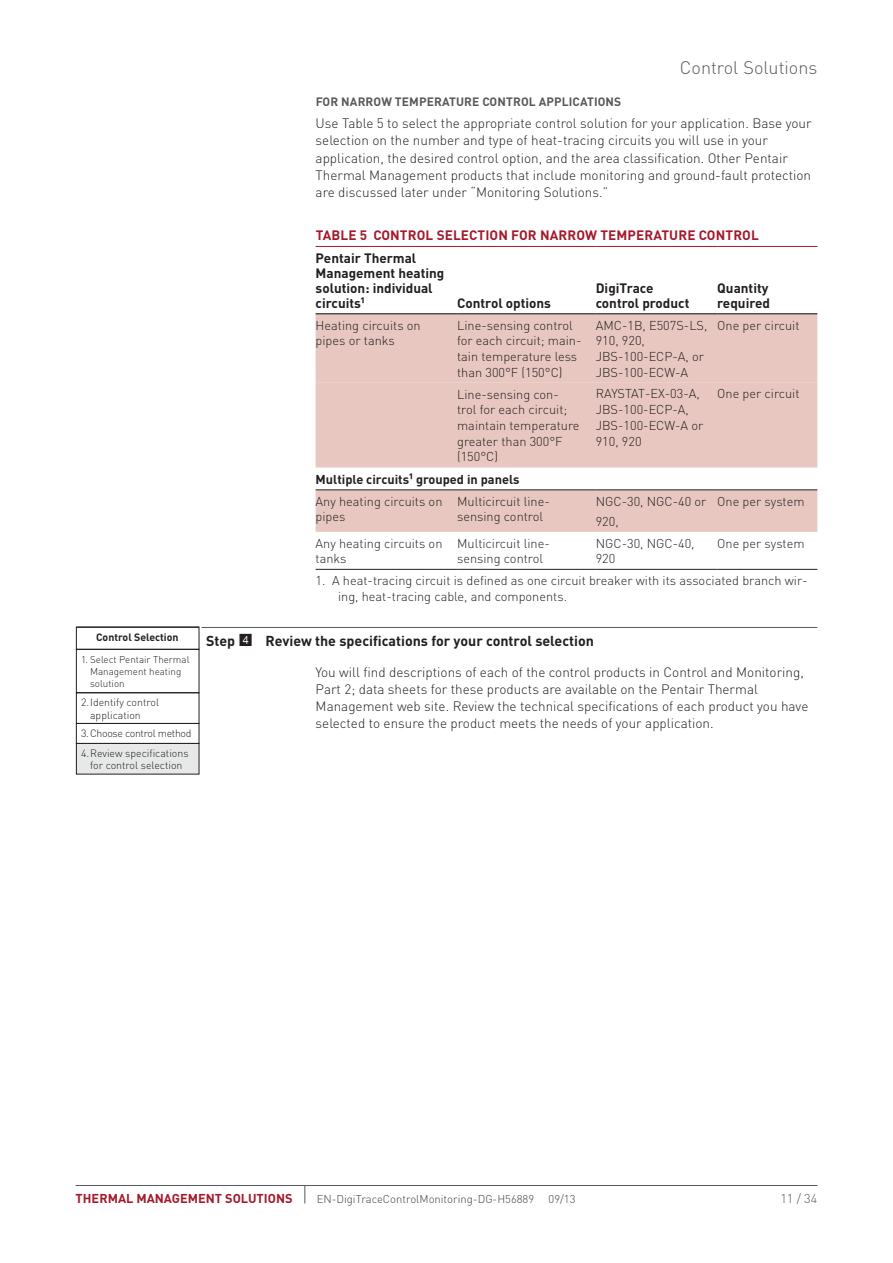
<style>
.page{position:relative;width:893px;height:1263px;background:#fff}
.page>*{position:absolute;margin:0;border:0;box-sizing:border-box;transform-origin:0 0}
.t1{font:300 18px "DIN Pro";color:#58595b}
.t2{font:700 14.25px "DIN Pro";color:#231f20}
.t3{font:300 13.5px/17.2px "DIN Pro";color:#231f20}
.t4{font:700 13.5px/15px "DIN Pro";color:#231f20}
.t5{font:700 13.5px "DIN Pro";letter-spacing:.01em;color:#a31a2d}
.t6{font:300 12.75px/15.8px "DIN Pro";color:#231f20}
.t7{font:700 12.75px/21.8px "DIN Pro";color:#231f20}
.t8{font:700 12.75px "DIN Pro";color:#a31a2d}
.t9{font:300 12.75px "DIN Pro";color:#58595b}
.t10{font:700 12px "DIN Pro";letter-spacing:.01em;color:#58595b}
.t11{font:300 11.25px "DIN Pro";color:#414142}
.t12{font:300 10.5px/12.6px "DIN Pro";color:#231f20}
.t13{font:300 10.5px "DIN Pro";letter-spacing:-.03em;color:#231f20}
.t14{font:700 10.5px "DIN Pro";color:#231f20}
.t15{font:300 9.75px/11.7px "DIN Pro";color:#231f20}
.s1{font-size:13.5px}
.s2{font-weight:300}
</style>
<div class="page">
<hr style="left:76px;top:1185px;width:741px;height:1px;background:#58595b">
<svg style="left:304px;top:1186px;width:1px;height:17px"></svg>
<hr style="left:202px;top:627px;width:615px;height:1px;background:#58595b">
<div style="left:316px;top:314px;width:501px;height:69px;background:#e8c7c0"></div>
<svg style="left:316px;top:383px;width:501px;height:149px;background:#eacec8"></svg>
<hr style="left:316px;top:246px;width:141px;height:1px;background:#a31a2d">
<hr style="left:316px;top:313px;width:141px;height:1px;background:#231f20">
<hr style="left:457px;top:246px;width:139px;height:1px;background:#a31a2d">
<hr style="left:596px;top:246px;width:121px;height:1px;background:#a31a2d">
<hr style="left:457px;top:313px;width:139px;height:1px;background:#231f20">
<hr style="left:596px;top:313px;width:121px;height:1px;background:#231f20">
<hr style="left:717px;top:246px;width:100px;height:1px;background:#a31a2d">
<hr style="left:717px;top:313px;width:100px;height:1px;background:#231f20">
<hr style="left:316px;top:569px;width:141px;height:1px;background:#231f20">
<hr style="left:457px;top:569px;width:139px;height:1px;background:#231f20">
<hr style="left:596px;top:569px;width:121px;height:1px;background:#231f20">
<hr style="left:717px;top:569px;width:100px;height:1px;background:#231f20">
<hr style="left:316px;top:490px;width:141px;height:1px;background:#231f20">
<hr style="left:457px;top:490px;width:139px;height:1px;background:#231f20">
<hr style="left:596px;top:490px;width:121px;height:1px;background:#231f20">
<hr style="left:717px;top:490px;width:100px;height:1px;background:#231f20">
<div style="left:76px;top:649px;width:123px;height:44px;border:1px solid #231f20"></div>
<hr style="left:76px;top:627px;width:123px;height:1px;background:#231f20">
<div style="left:76px;top:692px;width:123px;height:32px;border:1px solid #231f20"></div>
<div style="left:76px;top:723px;width:123px;height:21px;border:1px solid #231f20"></div>
<div style="left:76px;top:743px;width:123px;height:31px;background:#e7e8e8"></div>
<div style="left:76px;top:743px;width:123px;height:31px;border:1px solid #231f20"></div>
<h1 class="t1" style="left:680px;top:55px;width:139px">Control Solutions</h1>
<p class="t10" style="left:316px;top:94px;width:95px">For narrow tempe</p>
<p class="t10" style="left:434px;top:94px;width:113px">rature control applica</p>
<p class="t10" style="left:587px;top:94px;width:35px">tions</p>
<p class="t3" style="left:316px;top:114px;width:497px">Use Table 5 to select the appropriate control solution for your application. Base your selection on the number and type of heat-tracing circuits you will use in your application, the desired control option, and the area classification. Other Pentair Thermal Management products that include monitoring and ground-fault protection are discussed later under “Monitoring Solutions.”</p>
<p class="t5" style="left:316px;top:226px;width:9px">Table</p>
<p class="t5" style="left:360px;top:226px;width:94px">5 Control Selec</p>
<p class="t5" style="left:477px;top:226px;width:133px">tion for Narrow Tempe</p>
<p class="t5" style="left:645px;top:226px;width:107px">rature Control</p>
<p class="t4" style="left:316px;top:250px;width:130px">Pentair Thermal<br>Management heating solution: individual circuits1</p>
<p class="t4" style="left:596px;top:280px;width:95px">DigiTrace control product</p>
<p class="t4" style="left:717px;top:280px;width:54px">Quantity required</p>
<p class="t4" style="left:457px;top:295px;width:95px">Control options</p>
<p class="t6" style="left:316px;top:316px;width:107px">Heating circuits on pipes or tanks</p>
<p class="t6" style="left:457px;top:316px;width:126px">Line-sensing control for each circuit; main&shy;tain temperature less than 300°F (150°C)</p>
<p class="t6" style="left:596px;top:316px;width:113px">AMC-1B, E507S-LS,<br>910, 920,<br>JBS-100-ECP-A, or<br>JBS-100-ECW-A</p>
<p class="t6" style="left:717px;top:316px;width:84px">One per circuit</p>
<p class="t6" style="left:457px;top:385px;width:124px">Line-sensing con&shy;trol for each circuit; maintain temperature greater than 300°F (150°C)</p>
<p class="t6" style="left:596px;top:385px;width:109px">RAYSTAT-EX-03-A,<br>JBS-100-ECP-A,<br>JBS-100-ECW-A or<br>910, 920</p>
<p class="t6" style="left:717px;top:385px;width:84px">One per circuit</p>
<p class="t7" style="left:316px;top:468px;width:205px">Multiple circuits<span class="s1">1</span> grouped in panels<br><span class="s2">Any heating circuits on</span></p>
<p class="t6" style="left:316px;top:508px;width:31px">pipes</p>
<p class="t6" style="left:457px;top:493px;width:94px">Multicircuit line&shy;sensing control</p>
<p class="t6" style="left:596px;top:490px;width:112px;line-height:20.2px">NGC-30, NGC-40 or<br>920,</p>
<p class="t6" style="left:717px;top:493px;width:89px">One per system</p>
<p class="t6" style="left:316px;top:535px;width:128px">Any heating circuits on tanks</p>
<p class="t6" style="left:457px;top:535px;width:94px">Multicircuit line&shy;sensing control</p>
<p class="t6" style="left:596px;top:535px;width:100px">NGC-30, NGC-40,<br>920</p>
<p class="t6" style="left:717px;top:535px;width:89px">One per system</p>
<p class="t6" style="left:338px;top:572px;width:471px;text-indent:-23px">1. A heat-tracing circuit is defined as one circuit breaker with its associated branch wir&shy;ing, heat-tracing cable, and components.</p>
<p class="t14" style="left:96px;top:630px;width:84px">Control Selection</p>
<p class="t2" style="left:206px;top:631px;width:31px">Step</p>
<p class="t2" style="left:265px;top:631px;width:330px">Review the specifications for your control selection</p>
<p class="t3" style="left:316px;top:662px;width:494px">You will find descriptions of each of the control products in Control and Monitoring, Part 2; data sheets for these products are available on the Pentair Thermal Management web site. Review the technical specifications of each product you have selected to ensure the product meets the needs of your application.</p>
<p class="t15" style="left:90px;top:653px;width:101px;text-indent:-9px">1. Select Pentair Thermal<br>Management heating solution</p>
<p class="t12" style="left:90px;top:695px;width:70px;text-indent:-9px">2. Identify control application</p>
<p class="t13" style="left:81px;top:726px;width:112px">3. Choose control method</p>
<p class="t12" style="left:81px;top:746px;width:109px;text-align:center">4. Review specifications for control selection</p>
<p class="t8" style="left:76px;top:1190px;width:218px">THERMAL MANAGEMENT SOLUTIONS</p>
<p class="t11" style="left:317px;top:1191px;width:219px">EN-DigiTraceControlMonitoring-DG-H56889</p>
<p class="t11" style="left:549px;top:1191px;width:28px">09/13</p>
<p class="t9" style="left:780px;top:1190px;width:39px">11 / 34</p>
</div>
